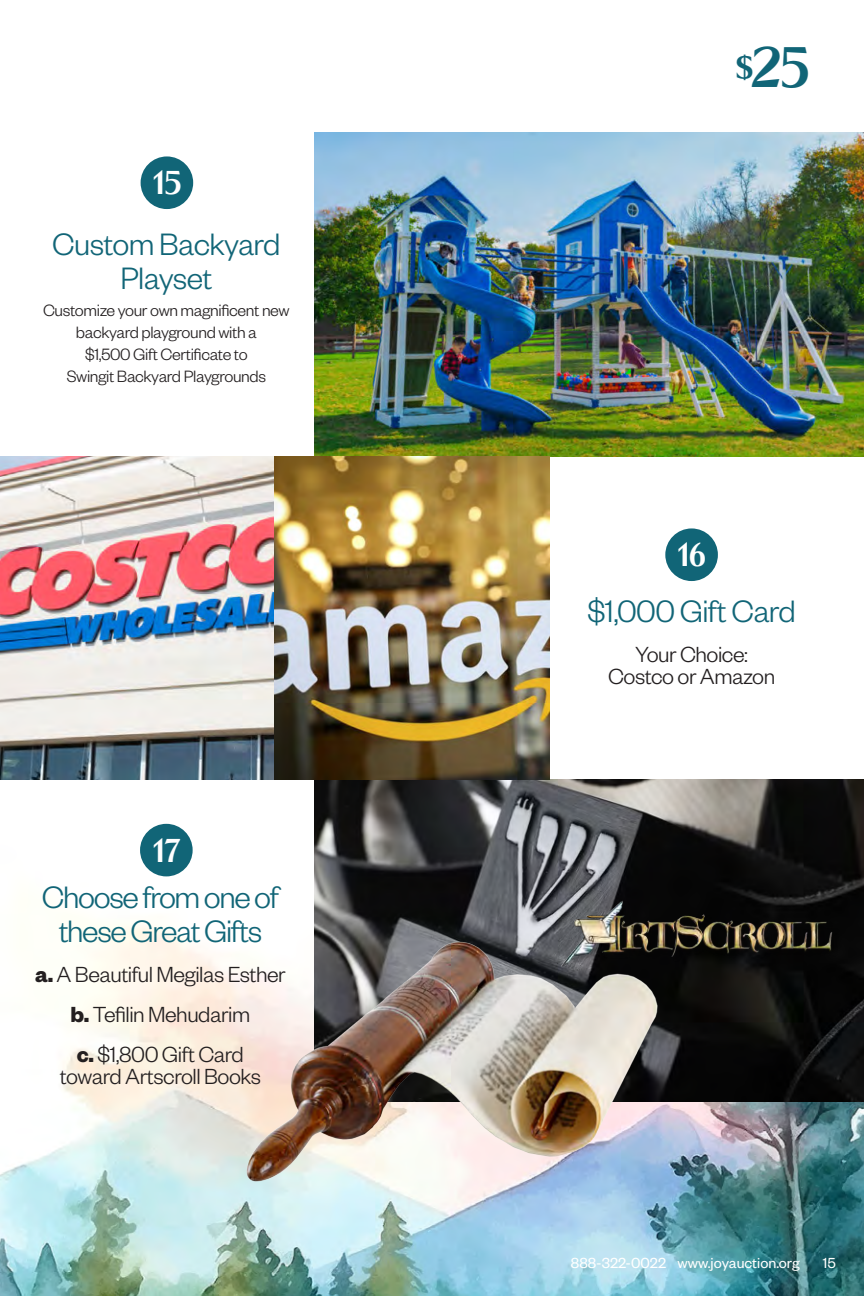
<style>
.page{position:relative;width:864px;height:1296px;background:#fff}
.page>*{position:absolute;margin:0;border:0;box-sizing:border-box;transform-origin:0 0}
.t1{font:700 38px "Kalista Serif";color:#116577}
.t2{font:300 34px/34px "Founders Grotesk";letter-spacing:-.035em;color:#116577;text-align:center}
.t3{font:300 24px/22px "Founders Grotesk";letter-spacing:-.02em;color:#231f20;text-align:center}
.t4{font:700 22px "Kalista Serif";color:#fff}
.t5{font:300 18px/22px "Founders Grotesk";letter-spacing:-.02em;color:#231f20;text-align:center}
.t6{font:16px "Founders Grotesk";color:#fff}
.s1{font-weight:700}
</style>
<div class="page">
<img style="left:0;top:824px;width:864px;height:472px">
<div style="left:141px;top:156px;width:52px;height:53px;background:#116577;border-radius:50%"></div>
<div style="left:665px;top:528px;width:53px;height:53px;background:#116577;border-radius:50%"></div>
<div style="left:140px;top:824px;width:53px;height:52px;background:#116577;border-radius:50%"></div>
<img style="left:315px;top:132px;width:549px;height:325px">
<img style="left:315px;top:779px;width:549px;height:323px">
<img style="left:0;top:457px;width:549px;height:322px">
<img style="left:205px;top:897px;width:493px;height:329px">
<img style="left:549px;top:897px;width:299px;height:82px">
<p class="t4" style="left:153px;top:174px;width:30px">15</p>
<p class="t2" style="left:52px;top:226px;width:230px">Custom Backyard<br>Playset</p>
<p class="t5" style="left:43px;top:298px;width:248px">Customize your own magnificent new backyard playground with a<br>$1,500 Gift Certificate to<br>Swingit Backyard Playgrounds</p>
<p class="t4" style="left:153px;top:841px;width:29px">17</p>
<p class="t2" style="left:42px;top:878px;width:239px">Choose from one of these Great Gifts</p>
<p class="t3" style="left:35px;top:962px;width:252px"><span class="s1">a.</span> A Beautiful Megilas Esther</p>
<p class="t3" style="left:71px;top:1002px;width:181px"><span class="s1">b.</span> Tefilin Mehudarim</p>
<p class="t3" style="left:60px;top:1042px;width:203px"><span class="s1">c.</span> $1,800 Gift Card toward Artscroll Books</p>
<p class="t1" style="left:736px;top:52px;width:76px"><sup>$</sup>25</p>
<p class="t4" style="left:678px;top:546px;width:30px">16</p>
<p class="t2" style="left:587px;top:592px;width:210px">$1,000 Gift Card</p>
<p class="t3" style="left:608px;top:642px;width:169px">Your Choice:<br>Costco or Amazon</p>
<p class="t6" style="left:571px;top:1253px;width:230px">888-322-0022 www.joyauction.org</p>
<p class="t6" style="left:823px;top:1253px;width:15px">15</p>
</div>
